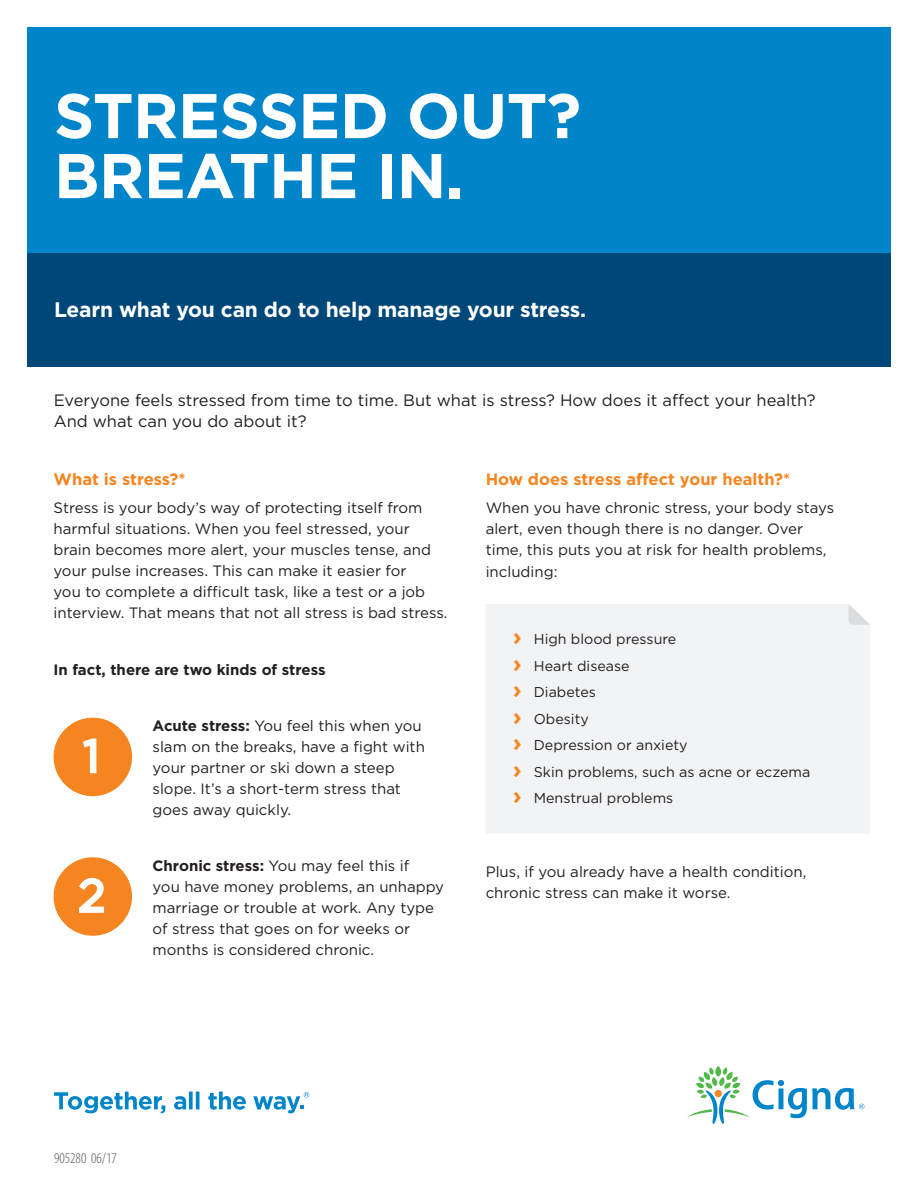
<style>
.page{position:relative;width:918px;height:1188px;background:#fff}
.page>*{position:absolute;margin:0;border:0;box-sizing:border-box;transform-origin:0 0}
.t1{font:700 63px/60px "Gotham";letter-spacing:-.01em;color:#fff}
.t2{font:45px "Gotham";color:#fff}
.t3{font:700 21px "Gotham";letter-spacing:-.01em;color:#fff}
.t4{font:16.5px/21px "Gotham";color:#231f20}
.t5{font:700 16.5px "Gotham";color:#f58520}
.t6{font:15px/21px "Gotham";color:#231f20}
.t7{font:700 15px "Gotham";color:#231f20}
.t8{font:300 condensed 15px "Myriad Pro";color:#57585a}
.t9{font:14.25px/26.5px "Gotham";color:#231f20}
.s1{font-weight:700}
.s2{font-weight:700;font-size:24px;color:#f58520}
</style>
<div class="page">
<svg style="left:687px;top:1066px;width:177px;height:58px"></svg>
<svg style="left:54px;top:1092px;width:111px;height:21px"></svg>
<svg style="left:174px;top:1092px;width:25px;height:18px"></svg>
<svg style="left:208px;top:1092px;width:38px;height:18px"></svg>
<svg style="left:253px;top:1092px;width:56px;height:21px"></svg>
<div style="left:486px;top:604px;width:384px;height:229px;background:#f2f3f4"></div>
<svg style="left:849px;top:604px;width:21px;height:21px"></svg>
<div style="left:27px;top:27px;width:864px;height:333px;background:#0084ca"></div>
<div style="left:27px;top:254px;width:864px;height:113px;background:#004779"></div>
<div style="left:54px;top:718px;width:77px;height:77px;background:#f58520;border-radius:50%"></div>
<div style="left:54px;top:718px;width:78px;height:78px;border:2px solid #f58520;border-radius:50%"></div>
<svg style="left:82px;top:738px;width:15px;height:36px"></svg>
<div style="left:54px;top:858px;width:77px;height:77px;background:#f58520;border-radius:50%"></div>
<div style="left:54px;top:857px;width:78px;height:79px;border:2px solid #f58520;border-radius:50%"></div>
<svg style="left:79px;top:877px;width:26px;height:36px"></svg>
<h1 class="t1" style="left:54px;top:84px;width:529px">STRESSED OUT?<br>BREATHE IN.</h1>
<h3 class="t3" style="left:54px;top:298px;width:534px">Learn what you can do to help manage your stress.</h3>
<p class="t4" style="left:54px;top:389px;width:763px">Everyone feels stressed from time to time. But what is stress? How does it affect your health?<br>And what can you do about it?</p>
<p class="t5" style="left:54px;top:470px;width:134px">What is stress?*</p>
<p class="t6" style="left:54px;top:497px;width:396px">Stress is your body’s way of protecting itself from harmful situations. When you feel stressed, your brain becomes more alert, your muscles tense, and your pulse increases. This can make it easier for<br>you to complete a difficult task, like a test or a job interview. That means that not all stress is bad stress.</p>
<p class="t7" style="left:54px;top:661px;width:274px">In fact, there are two kinds of stress</p>
<h2 class="t2" style="left:83px;top:727px;width:18px">1</h2>
<h2 class="t2" style="left:78px;top:867px;width:28px">2</h2>
<p class="t6" style="left:153px;top:714px;width:274px"><span class="s1">Acute stress:</span> You feel this when you slam on the breaks, have a fight with your partner or ski down a steep slope. It’s a short-term stress that goes away quickly.</p>
<p class="t6" style="left:153px;top:854px;width:293px"><span class="s1">Chronic stress:</span> You may feel this if<br>you have money problems, an unhappy marriage or trouble at work. Any type of stress that goes on for weeks or months is considered chronic.</p>
<p class="t5" style="left:486px;top:470px;width:306px">How does stress affect your health?*</p>
<p class="t6" style="left:486px;top:497px;width:350px">When you have chronic stress, your body stays alert, even though there is no danger. Over time, this puts you at risk for health problems, including:</p>
<p class="t9" style="left:513px;top:625px;width:299px"><span class="s2">›</span> High blood pressure<br><span class="s2">›</span> Heart disease<br><span class="s2">›</span> Diabetes<br><span class="s2">›</span> Obesity<br><span class="s2">›</span> Depression or anxiety<br><span class="s2">›</span> Skin problems, such as acne or eczema <span class="s2">›</span> Menstrual problems</p>
<p class="t6" style="left:486px;top:861px;width:322px">Plus, if you already have a health condition, chronic stress can make it worse.</p>
<p class="t8" style="left:54px;top:1150px;width:64px">905280 06/17</p>
</div>
